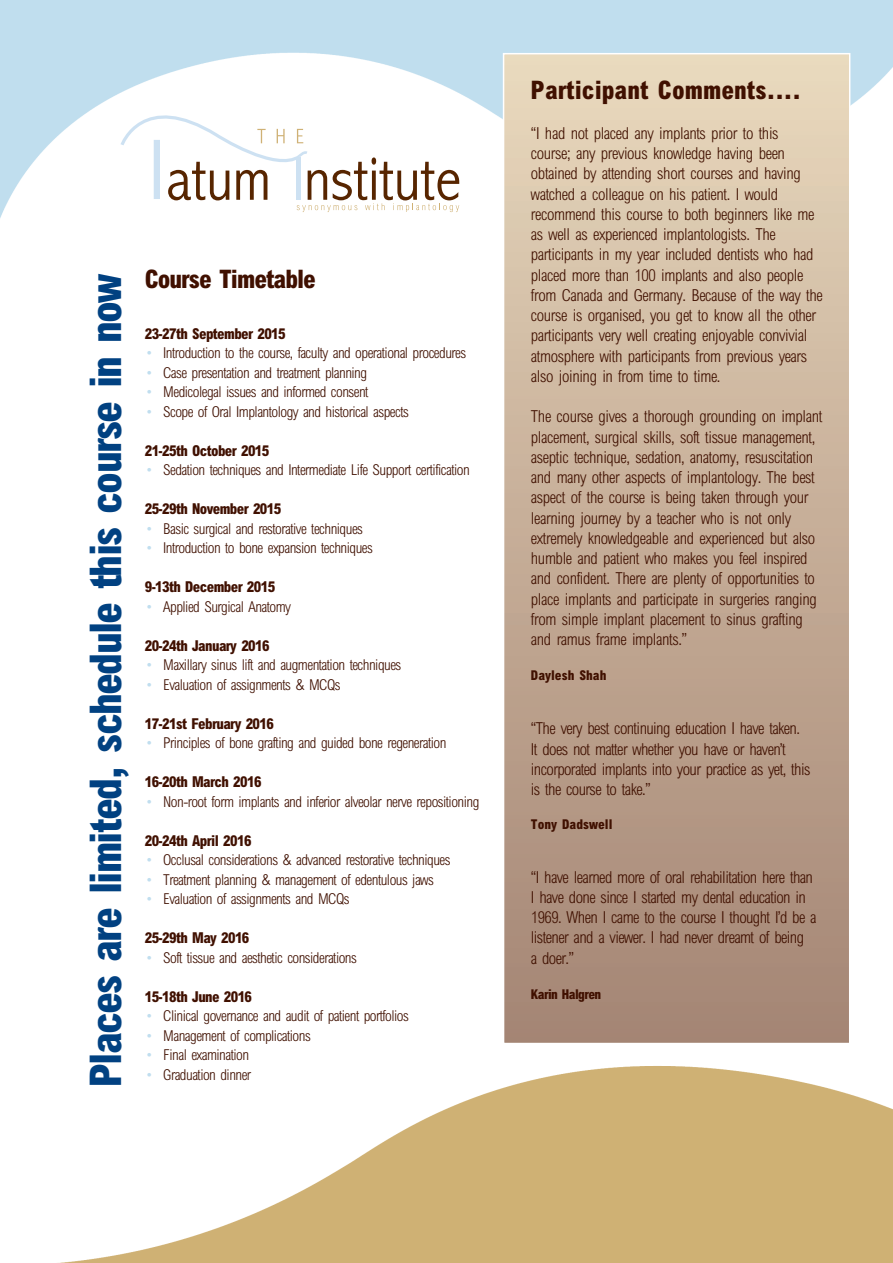
<style>
.page{position:relative;width:893px;height:1263px;background:#fff}
.page>*{position:absolute;margin:0;border:0;box-sizing:border-box;transform-origin:0 0}
.t1{font:800 condensed 43.8px "M Arial";letter-spacing:-.04em;color:#014181}
.t2{font:800 condensed 25.5px "M Arial";color:#401000}
.t3{font:800 condensed 25.5px "M Arial";letter-spacing:-.04em;color:#401000}
.t4{font:300 condensed 16.5px/20.2px "M Arial";letter-spacing:-.02em;color:#401000}
.t5{font:300 condensed 15px "M Arial";letter-spacing:-.035em;color:#401000}
.t6{font:800 condensed 15px "M Arial";letter-spacing:-.04em;color:#401000}
.t7{font:800 condensed 13.5px "M Arial";color:#401000}
.t8{font:800 condensed 13.5px "M Arial";letter-spacing:-.04em;color:#401000}
.s1{color:#c0deef}
</style>
<div class="page">
<img style="left:0;top:0;width:893px;height:218px">
<img style="left:58px;top:1066px;width:835px;height:197px">
<div style="left:504px;top:54px;width:345px;height:989px;background:linear-gradient(to bottom,#e8d8bd,#a38373)"></div>
<div style="left:503px;top:53px;width:347px;height:991px;border:2px solid #fff"></div>
<svg style="left:119px;top:89px;width:340px;height:123px"></svg>
<h1 class="t1" style="left:90px;top:1087px;width:815px;rotate:-90deg">Places are limited, schedule this course in now</h1>
<h2 class="t3" style="left:145px;top:270px;width:173px">Course Timetable</h2>
<p class="t6" style="left:145px;top:328px;width:142px">23-27th September 2015</p>
<p class="t5" style="left:145px;top:347px;width:323px"><span class="s1">•</span> Introduction to the course, faculty and operational procedures</p>
<p class="t5" style="left:145px;top:367px;width:224px"><span class="s1">•</span> Case presentation and treatment planning</p>
<p class="t5" style="left:145px;top:386px;width:225px"><span class="s1">•</span> Medicolegal issues and informed consent</p>
<p class="t5" style="left:145px;top:406px;width:266px"><span class="s1">•</span> Scope of Oral Implantology and historical aspects</p>
<p class="t6" style="left:145px;top:445px;width:126px">21-25th October 2015</p>
<p class="t5" style="left:145px;top:464px;width:326px"><span class="s1">•</span> Sedation techniques and Intermediate Life Support certification</p>
<p class="t6" style="left:145px;top:503px;width:138px">25-29th November 2015</p>
<p class="t5" style="left:145px;top:523px;width:220px"><span class="s1">•</span> Basic surgical and restorative techniques</p>
<p class="t5" style="left:145px;top:542px;width:230px"><span class="s1">•</span> Introduction to bone expansion techniques</p>
<p class="t6" style="left:145px;top:581px;width:132px">9-13th December 2015</p>
<p class="t5" style="left:145px;top:601px;width:148px"><span class="s1">•</span> Applied Surgical Anatomy</p>
<p class="t6" style="left:145px;top:640px;width:126px">20-24th January 2016</p>
<p class="t5" style="left:145px;top:659px;width:258px"><span class="s1">•</span> Maxillary sinus lift and augmentation techniques</p>
<p class="t5" style="left:145px;top:679px;width:197px"><span class="s1">•</span> Evaluation of assignments &amp; MCQs</p>
<p class="t6" style="left:145px;top:718px;width:131px">17-21st February 2016</p>
<p class="t5" style="left:145px;top:737px;width:303px"><span class="s1">•</span> Principles of bone grafting and guided bone regeneration</p>
<p class="t6" style="left:145px;top:776px;width:118px">16-20th March 2016</p>
<p class="t5" style="left:145px;top:796px;width:336px"><span class="s1">•</span> Non-root form implants and inferior alveolar nerve repositioning</p>
<p class="t6" style="left:145px;top:835px;width:108px">20-24th April 2016</p>
<p class="t5" style="left:145px;top:854px;width:307px"><span class="s1">•</span> Occlusal considerations &amp; advanced restorative techniques</p>
<p class="t5" style="left:145px;top:874px;width:290px"><span class="s1">•</span> Treatment planning &amp; management of edentulous jaws</p>
<p class="t5" style="left:145px;top:893px;width:206px"><span class="s1">•</span> Evaluation of assignments and MCQs</p>
<p class="t6" style="left:145px;top:932px;width:106px">25-29th May 2016</p>
<p class="t5" style="left:145px;top:952px;width:214px"><span class="s1">•</span> Soft tissue and aesthetic considerations</p>
<p class="t6" style="left:145px;top:991px;width:109px">15-18th June 2016</p>
<p class="t5" style="left:145px;top:1010px;width:266px"><span class="s1">•</span> Clinical governance and audit of patient portfolios</p>
<p class="t5" style="left:145px;top:1030px;width:167px"><span class="s1">•</span> Management of complications</p>
<p class="t5" style="left:145px;top:1049px;width:106px"><span class="s1">•</span> Final examination</p>
<p class="t5" style="left:145px;top:1069px;width:108px"><span class="s1">•</span> Graduation dinner</p>
<h2 class="t2" style="left:531px;top:80px;width:271px">Participant Comments....</h2>
<p class="t4" style="left:531px;top:124px;width:293px">“I had not placed any implants prior to this<br>course; any previous knowledge having been obtained by attending short courses and having watched a colleague on his patient. I would recommend this course to both beginners like me as well as experienced implantologists. The participants in my year included dentists who had placed more than 100 implants and also people from Canada and Germany. Because of the way the course is organised, you get to know all the other participants very well creating enjoyable convivial atmosphere with participants from previous years also joining in from time to time.</p>
<p class="t4" style="left:531px;top:408px;width:293px">The course gives a thorough grounding on implant placement, surgical skills, soft tissue management, aseptic technique, sedation, anatomy, resuscitation and many other aspects of implantology. The best aspect of the course is being taken through your learning journey by a teacher who is not only extremely knowledgeable and experienced but also humble and patient who makes you feel inspired and confident. There are plenty of opportunities to place implants and participate in surgeries ranging from simple implant placement to sinus grafting and ramus frame implants.”</p>
<p class="t7" style="left:531px;top:671px;width:77px">Daylesh Shah</p>
<p class="t4" style="left:531px;top:720px;width:281px">“The very best continuing education I have taken.<br>It does not matter whether you have or haven’t incorporated implants into your practice as yet, this is the course to take.”</p>
<p class="t7" style="left:531px;top:819px;width:83px">Tony Dadswell</p>
<p class="t4" style="left:531px;top:868px;width:287px">“I have learned more of oral rehabilitation here than I have done since I started my dental education in 1969. When I came to the course I thought I’d be a listener and a viewer. I had never dreamt of being<br>a doer.”</p>
<p class="t8" style="left:531px;top:989px;width:72px">Karin Halgren</p>
</div>
